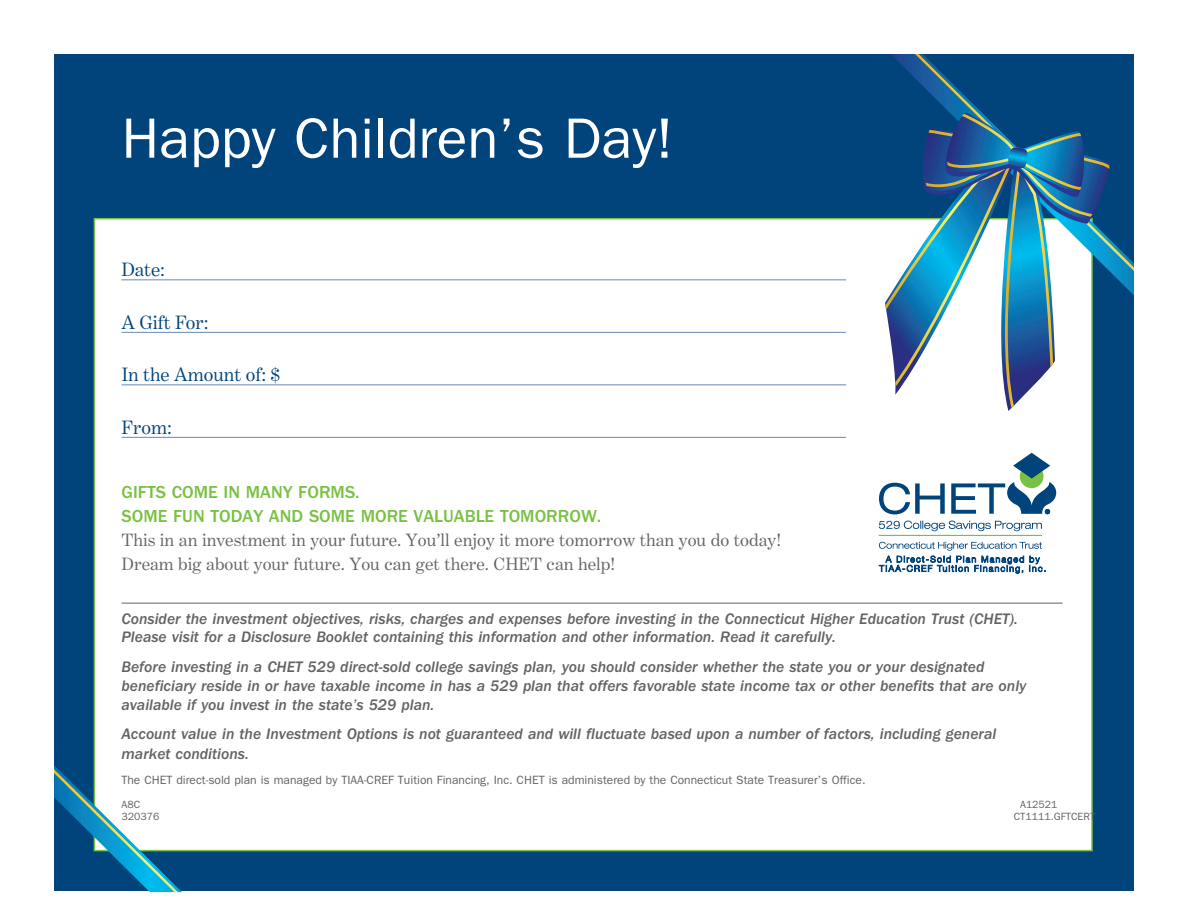
<style>
.page{position:relative;width:1188px;height:918px;background:#fff}
.page>*{position:absolute;margin:0;border:0;box-sizing:border-box;transform-origin:0 0}
.t1{font:57px "Franklin Gothic";color:#fff}
.t2{font:19.5px "Benton Modern One";color:#00447b}
.t3{font:18px/24px "Benton Modern One";color:#636366}
.t4{font:500 18px/24px "Franklin Gothic";color:#79c142}
.t5{font:italic 500 15.75px/18.8px "Franklin Gothic";color:#636366}
.t6{font:12px "Franklin Gothic";color:#636366}
.t7{font:10.5px "Franklin Gothic";color:#636366}
</style>
<div class="page">
<div style="left:54px;top:54px;width:1080px;height:837px;background:#00447b"></div>
<div style="left:94px;top:218px;width:999px;height:633px;background:#fff;border:2px solid #79c142"></div>
<hr style="left:122px;top:603px;width:941px;height:1px;background:#636366">
<hr style="left:122px;top:279px;width:724px;height:1px;background:#6988b2">
<hr style="left:122px;top:332px;width:724px;height:1px;background:#6988b2">
<hr style="left:122px;top:384px;width:724px;height:1px;background:#6988b2">
<hr style="left:122px;top:437px;width:724px;height:1px;background:#6988b2">
<svg style="left:879px;top:483px;width:66px;height:31px"></svg>
<hr style="left:879px;top:535px;width:163px;height:1px;background:#79c142">
<svg style="left:951px;top:453px;width:105px;height:61px"></svg>
<svg style="left:879px;top:521px;width:163px;height:10px"></svg>
<svg style="left:879px;top:542px;width:166px;height:32px"></svg>
<svg style="left:891px;top:54px;width:243px;height:241px"></svg>
<svg style="left:915px;top:54px;width:219px;height:217px"></svg>
<svg style="left:885px;top:113px;width:229px;height:298px"></svg>
<svg style="left:54px;top:765px;width:128px;height:127px"></svg>
<h1 class="t1" style="left:122px;top:106px;width:553px">Happy Children’s Day!</h1>
<p class="t2" style="left:122px;top:259px;width:45px">Date:</p>
<p class="t2" style="left:122px;top:312px;width:89px">A Gift For:</p>
<p class="t2" style="left:122px;top:364px;width:160px">In the Amount of: $</p>
<p class="t2" style="left:122px;top:417px;width:52px">From:</p>
<p class="t4" style="left:122px;top:481px;width:481px">GIFTS COME IN MANY FORMS.<br>SOME FUN TODAY AND SOME MORE VALUABLE TOMORROW.</p>
<p class="t3" style="left:122px;top:528px;width:661px">This in an investment in your future. You’ll enjoy it more tomorrow than you do today!<br>Dream big about your future. You can get there. CHET can help!</p>
<p class="t5" style="left:122px;top:609px;width:898px">Consider the investment objectives, risks, charges and expenses before investing in the Connecticut Higher Education Trust (CHET).<br>Please visit for a Disclosure Booklet containing this information and other information. Read it carefully.</p>
<p class="t5" style="left:122px;top:658px;width:906px">Before investing in a CHET 529 direct-sold college savings plan, you should consider whether the state you or your designated beneficiary reside in or have taxable income in has a 529 plan that offers favorable state income tax or other benefits that are only available if you invest in the state’s 529 plan.</p>
<p class="t5" style="left:122px;top:724px;width:876px;line-height:20.2px">Account value in the Investment Options is not guaranteed and will fluctuate based upon a number of factors, including general market conditions.</p>
<p class="t6" style="left:122px;top:773px;width:746px">The CHET direct-sold plan is managed by TIAA-CREF Tuition Financing, Inc. CHET is administered by the Connecticut State Treasurer’s Office.</p>
<p class="t7" style="left:122px;top:798px;width:20px">A8C</p>
<p class="t7" style="left:1020px;top:798px;width:39px">A12521</p>
<p class="t7" style="left:122px;top:810px;width:39px">320376</p>
<p class="t7" style="left:1014px;top:810px;width:54px">CT1111.gftcert</p>
</div>
